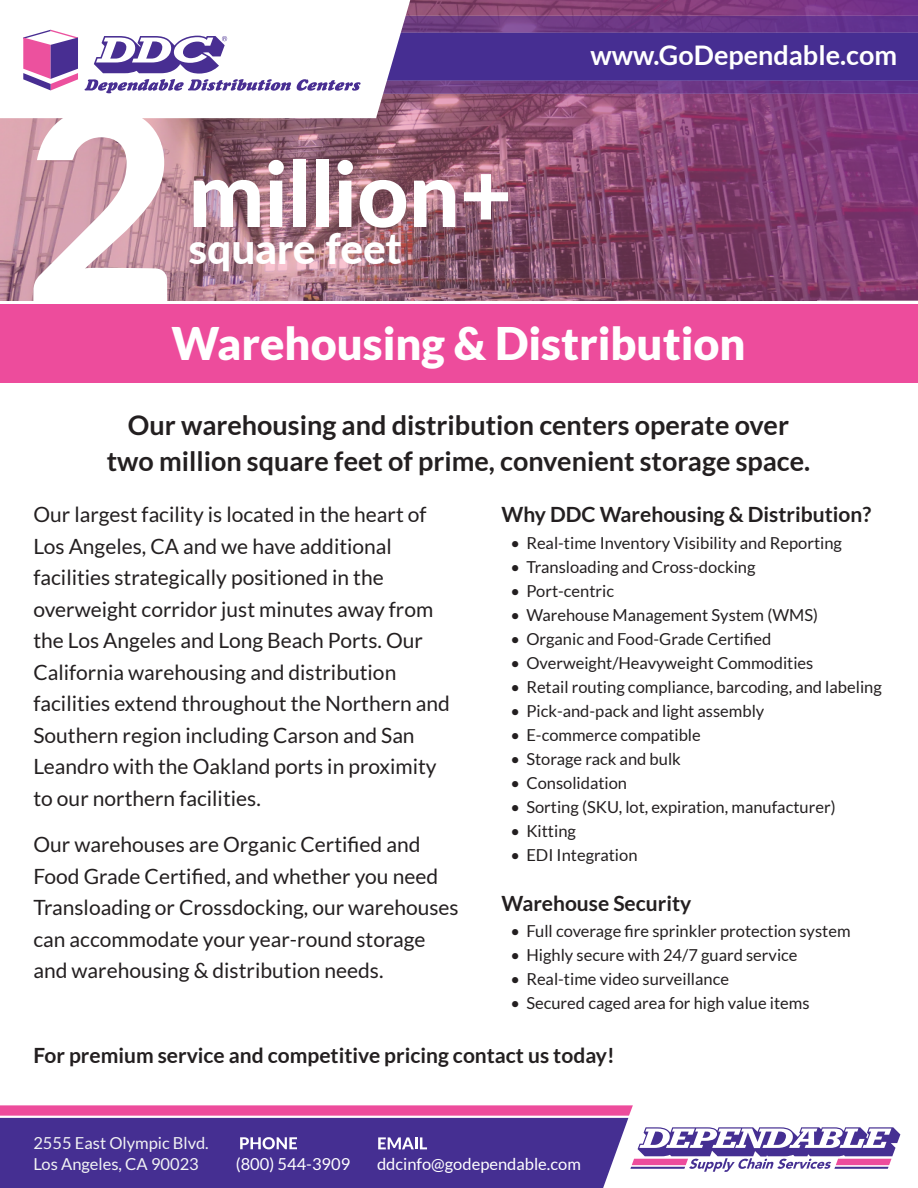
<style>
.page{position:relative;width:918px;height:1188px;background:#fff}
.page>*{position:absolute;margin:0;border:0;box-sizing:border-box;transform-origin:0 0}
.t1{font:800 90px "Lato";color:#fff}
.t2{font:900 45px "Lato";color:#fff}
.t3{font:800 42.45px "Lato";color:#fff}
.t4{font:700 27px/36px "Lato";color:#231f20;text-align:center}
.t5{font:700 27px "Lato";color:#fff}
.t6{font:21px/31.5px "Lato";color:#231f20}
.t7{font:700 21px "Lato";color:#231f20}
.t8{font:16.5px "Lato";color:#231f20}
.t9{font:16.5px/21px "Lato";color:#f2f3f4}
.t10{font:16.5px "Lato";color:#fff}
</style>
<div class="page">
<img style="left:0;top:0;width:918px;height:301px">
<div style="left:0;top:305px;width:918px;height:78px;background:#ed4c9c"></div>
<svg style="left:630px;top:1127px;width:270px;height:45px"></svg>
<div style="left:0;top:1118px;width:628px;height:70px;background:#452f92"></div>
<svg style="left:0;top:1105px;width:633px;height:11px;background:#ee58a2"></svg>
<svg style="left:378px;top:1137px;width:49px;height:12px"></svg>
<svg style="left:240px;top:1137px;width:57px;height:12px"></svg>
<img style="left:414px;top:16px;width:504px;height:78px">
<svg style="left:0;top:0;width:414px;height:118px"></svg>
<svg style="left:23px;top:30px;width:55px;height:60px"></svg>
<svg style="left:85px;top:33px;width:833px;height:60px"></svg>
<svg style="left:33px;top:107px;width:134px;height:194px"></svg>
<h1 class="t1" style="left:189px;top:127px;width:325px">million+</h1>
<h3 class="t3" style="left:189px;top:217px;width:215px">square feet</h3>
<p class="t5" style="left:591px;top:40px;width:308px">www.GoDependable.com</p>
<h2 class="t2" style="left:172px;top:317px;width:576px">Warehousing &amp; Distribution</h2>
<p class="t4" style="left:107px;top:407px;width:705px">Our warehousing and distribution centers operate over two million square feet of prime, convenient storage space.</p>
<p class="t6" style="left:33px;top:499px;width:418px">Our largest facility is located in the heart of Los Angeles, CA and we have additional facilities strategically positioned in the overweight corridor just minutes away from the Los Angeles and Long Beach Ports. Our California warehousing and distribution facilities extend throughout the Northern and Southern region including Carson and San Leandro with the Oakland ports in proximity to our northern facilities.</p>
<p class="t6" style="left:33px;top:829px;width:427px">Our warehouses are Organic Certified and Food Grade Certified, and whether you need Transloading or Crossdocking, our warehouses can accommodate your year-round storage and warehousing &amp; distribution needs.</p>
<p class="t7" style="left:501px;top:503px;width:371px">Why DDC Warehousing &amp; Distribution?</p>
<p class="t8" style="left:510px;top:534px;width:333px">• Real-time Inventory Visibility and Reporting</p>
<p class="t8" style="left:510px;top:558px;width:247px">• Transloading and Cross-docking</p>
<p class="t8" style="left:510px;top:582px;width:105px">• Port-centric</p>
<p class="t8" style="left:510px;top:606px;width:309px">• Warehouse Management System (WMS)</p>
<p class="t8" style="left:510px;top:630px;width:262px">• Organic and Food-Grade Certified</p>
<p class="t8" style="left:510px;top:654px;width:305px">• Overweight/Heavyweight Commodities</p>
<p class="t8" style="left:510px;top:678px;width:373px">• Retail routing compliance, barcoding, and labeling</p>
<p class="t8" style="left:510px;top:702px;width:255px">• Pick-and-pack and light assembly</p>
<p class="t8" style="left:510px;top:726px;width:192px">• E-commerce compatible</p>
<p class="t8" style="left:510px;top:750px;width:172px">• Storage rack and bulk</p>
<p class="t8" style="left:510px;top:774px;width:118px">• Consolidation</p>
<p class="t8" style="left:510px;top:798px;width:327px">• Sorting (SKU, lot, expiration, manufacturer)</p>
<p class="t8" style="left:510px;top:822px;width:67px">• Kitting</p>
<p class="t8" style="left:510px;top:846px;width:129px">• EDI Integration</p>
<p class="t7" style="left:501px;top:891px;width:191px">Warehouse Security</p>
<p class="t8" style="left:510px;top:922px;width:342px">• Full coverage fire sprinkler protection system</p>
<p class="t8" style="left:510px;top:946px;width:289px">• Highly secure with 24/7 guard service</p>
<p class="t8" style="left:510px;top:970px;width:220px">• Real-time video surveillance</p>
<p class="t8" style="left:510px;top:994px;width:301px">• Secured caged area for high value items</p>
<p class="t7" style="left:33px;top:1044px;width:583px">For premium service and competitive pricing contact us today!</p>
<p class="t9" style="left:33px;top:1132px;width:177px">2555 East Olympic Blvd.<br>Los Angeles, CA 90023</p>
<p class="t10" style="left:236px;top:1155px;width:116px">(800) 544-3909</p>
<p class="t10" style="left:377px;top:1155px;width:205px">ddcinfo@godependable.com</p>
</div>
